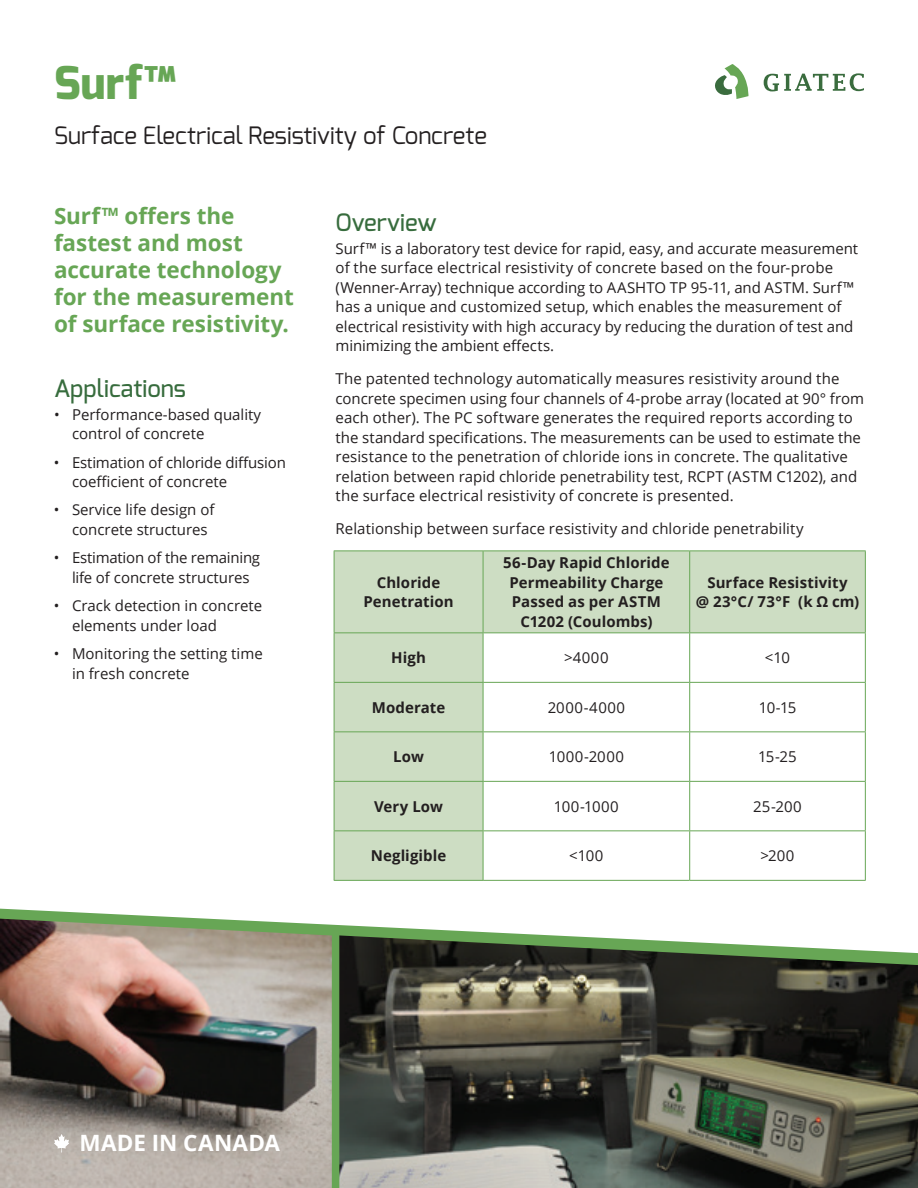
<style>
.page{position:relative;width:918px;height:1188px;background:#fff}
.page>*{position:absolute;margin:0;border:0;box-sizing:border-box;transform-origin:0 0}
.t1{font:800 45px "Exo";color:#67a655}
.t2{font:24px "Exo";color:#231f20}
.t3{font:500 24px "Exo";color:#376c3d}
.t4{font:700 22.5px/27px "Open Sans";letter-spacing:-.005em;color:#67a655}
.t5{font:700 22.5px "Open Sans";letter-spacing:.01em;color:#fff}
.t6{font:15px/19.5px "Open Sans";color:#231f20}
.t7{font:700 15px/19.5px "Open Sans";letter-spacing:.005em;color:#231f20;text-align:center}
.t8{font:15px "Open Sans";letter-spacing:.03em;color:#231f20}
</style>
<div class="page">
<svg style="left:764px;top:73px;width:100px;height:18px"></svg>
<svg style="left:715px;top:64px;width:34px;height:35px"></svg>
<div style="left:335px;top:551px;width:148px;height:329px;background:#cdddc3"></div>
<div style="left:484px;top:551px;width:381px;height:81px;background:#cdddc3"></div>
<hr style="left:334px;top:550px;width:149px;height:1px;background:#67a655">
<hr style="left:334px;top:551px;width:1px;height:81px;background:#67a655">
<hr style="left:483px;top:550px;width:207px;height:1px;background:#67a655">
<hr style="left:483px;top:551px;width:1px;height:81px;background:#67a655">
<hr style="left:690px;top:550px;width:176px;height:1px;background:#67a655">
<hr style="left:689px;top:551px;width:1px;height:81px;background:#67a655">
<hr style="left:865px;top:551px;width:1px;height:81px;background:#67a655">
<hr style="left:334px;top:632px;width:149px;height:1px;background:#67a655">
<hr style="left:334px;top:633px;width:1px;height:49px;background:#67a655">
<hr style="left:483px;top:632px;width:207px;height:1px;background:#67a655">
<hr style="left:483px;top:633px;width:1px;height:49px;background:#67a655">
<hr style="left:690px;top:632px;width:176px;height:1px;background:#67a655">
<hr style="left:689px;top:633px;width:1px;height:49px;background:#67a655">
<hr style="left:865px;top:633px;width:1px;height:49px;background:#67a655">
<hr style="left:334px;top:682px;width:149px;height:1px;background:#67a655">
<hr style="left:334px;top:683px;width:1px;height:48px;background:#67a655">
<hr style="left:483px;top:682px;width:207px;height:1px;background:#67a655">
<hr style="left:483px;top:683px;width:1px;height:48px;background:#67a655">
<hr style="left:690px;top:682px;width:176px;height:1px;background:#67a655">
<hr style="left:689px;top:683px;width:1px;height:48px;background:#67a655">
<hr style="left:865px;top:683px;width:1px;height:48px;background:#67a655">
<hr style="left:334px;top:731px;width:149px;height:1px;background:#67a655">
<hr style="left:334px;top:732px;width:1px;height:49px;background:#67a655">
<hr style="left:483px;top:731px;width:207px;height:1px;background:#67a655">
<hr style="left:483px;top:732px;width:1px;height:49px;background:#67a655">
<hr style="left:690px;top:731px;width:176px;height:1px;background:#67a655">
<hr style="left:689px;top:732px;width:1px;height:49px;background:#67a655">
<hr style="left:865px;top:732px;width:1px;height:49px;background:#67a655">
<hr style="left:334px;top:781px;width:149px;height:1px;background:#67a655">
<hr style="left:334px;top:782px;width:1px;height:48px;background:#67a655">
<hr style="left:483px;top:781px;width:207px;height:1px;background:#67a655">
<hr style="left:483px;top:782px;width:1px;height:48px;background:#67a655">
<hr style="left:690px;top:781px;width:176px;height:1px;background:#67a655">
<hr style="left:689px;top:782px;width:1px;height:48px;background:#67a655">
<hr style="left:865px;top:782px;width:1px;height:48px;background:#67a655">
<hr style="left:334px;top:830px;width:149px;height:1px;background:#67a655">
<hr style="left:334px;top:831px;width:1px;height:49px;background:#67a655">
<hr style="left:483px;top:830px;width:207px;height:1px;background:#67a655">
<hr style="left:483px;top:831px;width:1px;height:49px;background:#67a655">
<hr style="left:690px;top:830px;width:176px;height:1px;background:#67a655">
<hr style="left:689px;top:831px;width:1px;height:49px;background:#67a655">
<hr style="left:865px;top:831px;width:1px;height:49px;background:#67a655">
<hr style="left:334px;top:880px;width:149px;height:1px;background:#67a655">
<hr style="left:483px;top:880px;width:207px;height:1px;background:#67a655">
<hr style="left:690px;top:880px;width:176px;height:1px;background:#67a655">
<svg style="left:0;top:909px;width:543px;height:26px"></svg>
<img style="left:0;top:919px;width:412px;height:269px">
<svg style="left:54px;top:1134px;width:15px;height:18px"></svg>
<img style="left:339px;top:935px;width:579px;height:253px">
<div style="left:332px;top:933px;width:7px;height:255px;background:#67a655"></div>
<h1 class="t1" style="left:54px;top:54px;width:123px">Surf™</h1>
<h2 class="t2" style="left:54px;top:120px;width:435px">Surface Electrical Resistivity of Concrete</h2>
<h3 class="t4" style="left:54px;top:202px;width:241px">Surf™ offers the fastest and most accurate technology for the measurement of surface resistivity.</h3>
<h2 class="t3" style="left:54px;top:373px;width:133px">Applications</h2>
<p class="t6" style="left:72px;top:404px;width:191px;text-indent:-18px">• Performance-based quality control of concrete</p>
<p class="t6" style="left:72px;top:452px;width:215px;text-indent:-18px">• Estimation of chloride diffusion coefficient of concrete</p>
<p class="t6" style="left:72px;top:500px;width:144px;text-indent:-18px">• Service life design of concrete structures</p>
<p class="t6" style="left:54px;top:548px;width:208px;text-align:center">• Estimation of the remaining life of concrete structures</p>
<p class="t6" style="left:72px;top:596px;width:192px;text-indent:-18px">• Crack detection in concrete elements under load</p>
<p class="t6" style="left:72px;top:644px;width:192px;text-indent:-18px">• Monitoring the setting time in fresh concrete</p>
<h2 class="t3" style="left:336px;top:207px;width:103px">Overview</h2>
<p class="t6" style="left:336px;top:238px;width:524px">Surf™ is a laboratory test device for rapid, easy, and accurate measurement of the surface electrical resistivity of concrete based on the four-probe (Wenner-Array) technique according to AASHTO TP 95-11, and ASTM. Surf™ has a unique and customized setup, which enables the measurement of electrical resistivity with high accuracy by reducing the duration of test and minimizing the ambient effects.</p>
<p class="t6" style="left:336px;top:369px;width:530px">The patented technology automatically measures resistivity around the concrete specimen using four channels of 4-probe array (located at 90° from each other). The PC software generates the required reports according to the standard specifications. The measurements can be used to estimate the resistance to the penetration of chloride ions in concrete. The qualitative relation between rapid chloride penetrability test, RCPT (ASTM C1202), and the surface electrical resistivity of concrete is presented.</p>
<p class="t6" style="left:336px;top:519px;width:470px">Relationship between surface resistivity and chloride penetrability</p>
<p class="t7" style="left:363px;top:572px;width:92px">Chloride<br>Penetration</p>
<p class="t7" style="left:503px;top:553px;width:168px">56-Day Rapid Chloride<br>Permeability Charge<br>Passed as per ASTM<br>C1202 (Coulombs)</p>
<p class="t7" style="left:696px;top:572px;width:165px">Surface Resistivity<br>@ 23°C/ 73°F (k Ω cm)</p>
<p class="t7" style="left:391px;top:648px;width:36px">High</p>
<p class="t6" style="left:564px;top:648px;width:46px">&gt;4000</p>
<p class="t6" style="left:765px;top:648px;width:27px">&lt;10</p>
<p class="t7" style="left:372px;top:697px;width:75px">Moderate</p>
<p class="t8" style="left:548px;top:697px;width:79px">2000-4000</p>
<p class="t6" style="left:759px;top:697px;width:39px">10-15</p>
<p class="t7" style="left:393px;top:747px;width:32px">Low</p>
<p class="t8" style="left:549px;top:747px;width:77px">1000-2000</p>
<p class="t6" style="left:758px;top:747px;width:40px">15-25</p>
<p class="t7" style="left:374px;top:796px;width:71px">Very Low</p>
<p class="t6" style="left:554px;top:796px;width:66px">100-1000</p>
<p class="t6" style="left:753px;top:796px;width:50px">25-200</p>
<p class="t7" style="left:371px;top:846px;width:77px">Negligible</p>
<p class="t6" style="left:569px;top:846px;width:36px">&lt;100</p>
<p class="t6" style="left:761px;top:846px;width:35px">&gt;200</p>
<h3 class="t5" style="left:80px;top:1127px;width:202px">MADE IN CANADA</h3>
</div>
